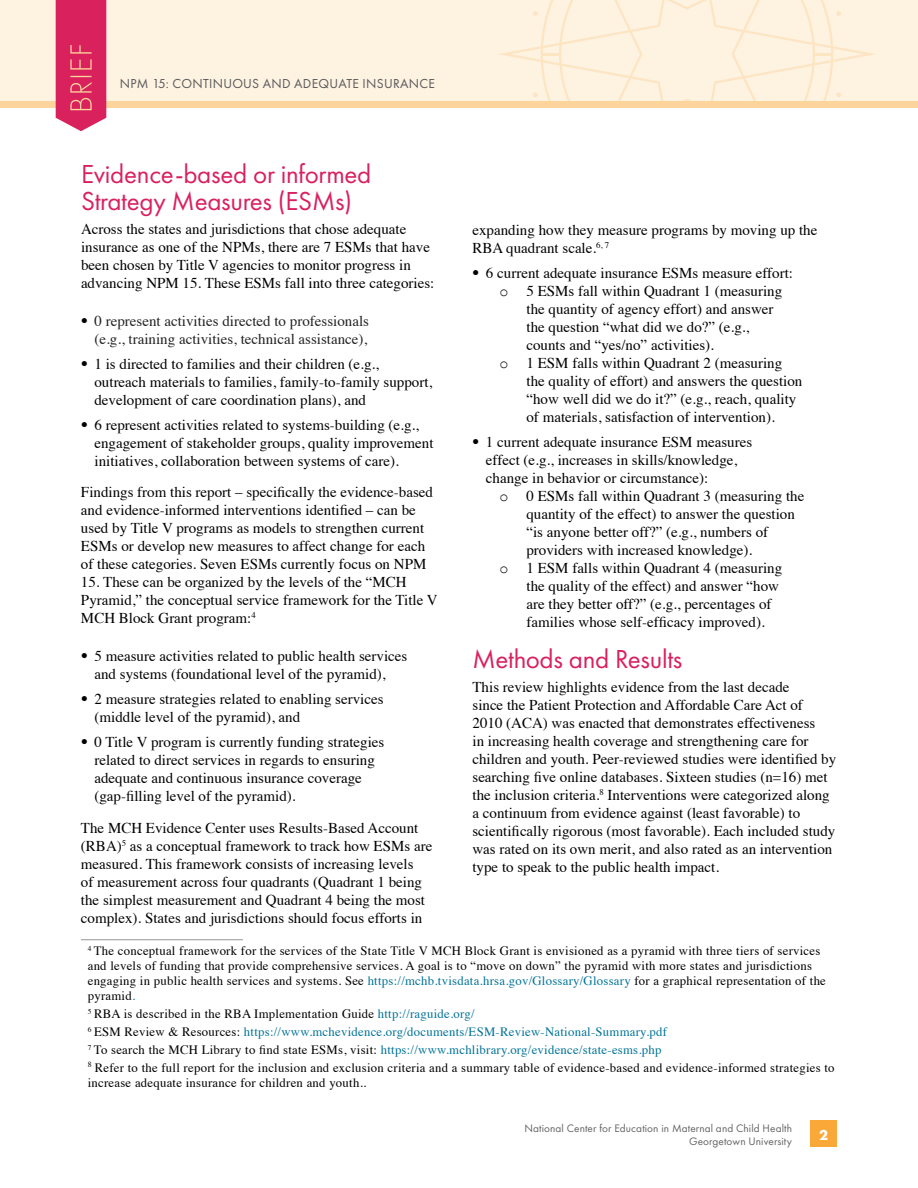
<style>
.page{position:relative;width:918px;height:1188px;background:#fff}
.page>*{position:absolute;margin:0;border:0;box-sizing:border-box;transform-origin:0 0}
.t1{font:27px/27px "Futura PT";letter-spacing:-.01em;color:#d9215e}
.t2{font:15px/18px "Times";color:#000}
.t3{font:15px/18px "Times";color:#222;text-align:right}
.t4{font:700 15px "Futura PT";color:#fff}
.t5{font:13.5px "Futura PT";letter-spacing:.02em;color:#58595b}
.t6{font:12.75px/15px "Times";letter-spacing:.02em;color:#000}
.t7{font:11.25px/13.5px "Futura PT";letter-spacing:.01em;color:#636466;text-align:right}
.s1{font-family:"Cooper Black Std";font-size:21px;color:#000}
.s2{font-family:"Cooper Black Std";font-size:21px}
.s3{color:#007398}
.s4{font-family:"Courier New"}
</style>
<div class="page">
<div style="left:810px;top:1120px;width:27px;height:28px;background:#faa838"></div>
<div style="left:0;top:0;width:918px;height:101px;background:#fef2e1"></div>
<svg style="left:499px;top:0;width:376px;height:101px"></svg>
<div style="left:0;top:101px;width:918px;height:7px;background:#fcd49c"></div>
<svg style="left:56px;top:0;width:50px;height:131px;background:#dc3368"></svg>
<hr style="left:81px;top:939px;width:162px;height:1px;background:#939598">
<p class="t5" style="left:120px;top:75px;width:316px">NPM 15: CONTINUOUS AND ADEQUATE INSURANCE</p>
<h1 class="t1" style="left:81px;top:160px;width:292px">Evidence-based or informed<br>Strategy Measures (ESMs)</h1>
<p class="t2" style="left:81px;top:219px;width:355px">Across the states and jurisdictions that chose adequate insurance as one of the NPMs, there are 7 ESMs that have been chosen by Title V agencies to monitor progress in advancing NPM 15. These ESMs fall into three categories:</p>
<p class="t3" style="left:81px;top:310px;width:290px"><span class="s1">·</span> 0 represent activities directed to professionals (e.g., training activities, technical assistance),</p>
<p class="t2" style="left:94px;top:353px;width:339px;text-indent:-13px"><span class="s2">·</span> 1 is directed to families and their children (e.g., outreach materials to families, family-to-family support, development of care coordination plans), and</p>
<p class="t2" style="left:94px;top:415px;width:341px;text-indent:-13px"><span class="s2">·</span> 6 represent activities related to systems-building (e.g., engagement of stakeholder groups, quality improvement initiatives, collaboration between systems of care).</p>
<p class="t2" style="left:81px;top:482px;width:354px">Findings from this report – specifically the evidence-based and evidence-informed interventions identified – can be used by Title V programs as models to strengthen current ESMs or develop new measures to affect change for each of these categories. Seven ESMs currently focus on NPM</p>
<p class="t2" style="left:81px;top:572px;width:358px">15. These can be organized by the levels of the “MCH<br>Pyramid,” the conceptual service framework for the Title V<br>MCH Block Grant program:<sup>4</sup></p>
<p class="t2" style="left:81px;top:645px;width:328px;text-align:center"><span class="s2">·</span> 5 measure activities related to public health services and systems (foundational level of the pyramid),</p>
<p class="t2" style="left:94px;top:689px;width:291px;text-indent:-13px"><span class="s2">·</span> 2 measure strategies related to enabling services (middle level of the pyramid), and</p>
<p class="t2" style="left:94px;top:732px;width:291px;text-indent:-13px"><span class="s2">·</span> 0 Title V program is currently funding strategies related to direct services in regards to ensuring adequate and continuous insurance coverage (gap-filling level of the pyramid).</p>
<p class="t2" style="left:81px;top:817px;width:353px">The MCH Evidence Center uses Results-Based Account (RBA)<sup>5</sup> as a conceptual framework to track how ESMs are measured. This framework consists of increasing levels<br>of measurement across four quadrants (Quadrant 1 being the simplest measurement and Quadrant 4 being the most complex). States and jurisdictions should focus efforts in</p>
<p class="t6" style="left:88px;top:942px;width:740px"><sup>4</sup> The conceptual framework for the services of the State Title V MCH Block Grant is envisioned as a pyramid with three tiers of services and levels of funding that provide comprehensive services. A goal is to “move on down” the pyramid with more states and jurisdictions engaging in public health services and systems. See <span class="s3">https://mchb.tvisdata.hrsa.gov/Glossary/Glossary</span> for a graphical representation of the pyramid<span class="s3">.</span></p>
<p class="t6" style="left:88px;top:1003px;width:748px;line-height:18px"><sup>5</sup> RBA is described in the RBA Implementation Guide <span class="s3">http://raguide.org/<br></span><sup>6</sup> ESM Review &amp; Resources: <span class="s3">https://www.mchevidence.org/documents/ESM-Review-National-Summary.pdf<br></span><sup>7</sup> To search the MCH Library to find state ESMs, visit: <span class="s3">https://www.mchlibrary.org/evidence/state-esms.php<br></span><sup>8</sup> Refer to the full report for the inclusion and exclusion criteria and a summary table of evidence-based and evidence-informed strategies to</p>
<p class="t6" style="left:88px;top:1074px;width:280px">increase adequate insurance for children and youth..</p>
<p class="t2" style="left:472px;top:219px;width:346px">expanding how they measure programs by moving up the<br>RBA quadrant scale.<sup>6,</sup> <sup>7</sup></p>
<p class="t2" style="left:472px;top:263px;width:322px"><span class="s2">·</span> 6 current adequate insurance ESMs measure effort:</p>
<p class="t2" style="left:499px;top:281px;width:284px"><span class="s4">o</span> 5 ESMs fall within Quadrant 1 (measuring</p>
<p class="t2" style="left:526px;top:299px;width:249px">the quantity of agency effort) and answer</p>
<p class="t2" style="left:526px;top:317px;width:224px">the question “what did we do?” (e.g.,</p>
<p class="t2" style="left:526px;top:335px;width:189px">counts and “yes/no” activities).</p>
<p class="t2" style="left:499px;top:353px;width:284px"><span class="s4">o</span> 1 ESM falls within Quadrant 2 (measuring</p>
<p class="t2" style="left:526px;top:371px;width:277px">the quality of effort) and answers the question</p>
<p class="t2" style="left:526px;top:389px;width:271px">“how well did we do it?” (e.g., reach, quality</p>
<p class="t2" style="left:526px;top:407px;width:250px">of materials, satisfaction of intervention).</p>
<p class="t2" style="left:486px;top:432px;width:268px;text-indent:-13px"><span class="s2">·</span> 1 current adequate insurance ESM measures effect (e.g., increases in skills/knowledge, change in behavior or circumstance):</p>
<p class="t2" style="left:499px;top:486px;width:306px"><span class="s4">o</span> 0 ESMs fall within Quadrant 3 (measuring the</p>
<p class="t2" style="left:526px;top:504px;width:270px">quantity of the effect) to answer the question</p>
<p class="t2" style="left:526px;top:522px;width:243px">“is anyone better off?” (e.g., numbers of</p>
<p class="t2" style="left:526px;top:540px;width:227px">providers with increased knowledge).</p>
<p class="t2" style="left:499px;top:558px;width:284px"><span class="s4">o</span> 1 ESM falls within Quadrant 4 (measuring</p>
<p class="t2" style="left:526px;top:576px;width:254px">the quality of the effect) and answer “how</p>
<p class="t2" style="left:526px;top:594px;width:247px">are they better off?” (e.g., percentages of</p>
<p class="t2" style="left:526px;top:612px;width:240px">families whose self-efficacy improved).</p>
<h1 class="t1" style="left:472px;top:645px;width:212px">Methods and Results</h1>
<p class="t2" style="left:472px;top:677px;width:365px">This review highlights evidence from the last decade<br>since the Patient Protection and Affordable Care Act of 2010 (ACA) was enacted that demonstrates effectiveness<br>in increasing health coverage and strengthening care for children and youth. Peer-reviewed studies were identified by searching five online databases. Sixteen studies (n=16) met the inclusion criteria.<sup>8</sup> Interventions were categorized along a continuum from evidence against (least favorable) to scientifically rigorous (most favorable). Each included study was rated on its own merit, and also rated as an intervention type to speak to the public health impact.</p>
<p class="t7" style="left:524px;top:1121px;width:269px">National Center for Education in Maternal and Child Health<br>Georgetown University</p>
<p class="t4" style="left:819px;top:1125px;width:10px">2</p>
</div>
